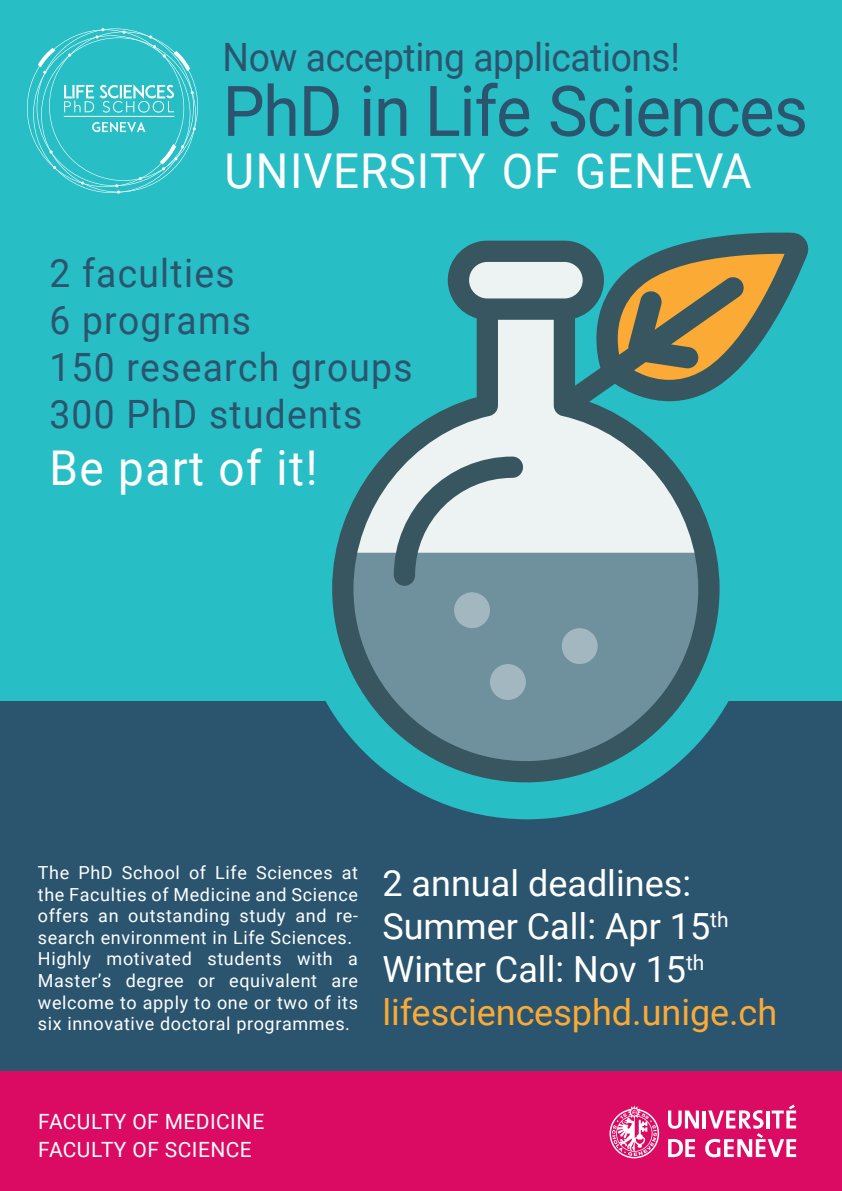
<style>
.page{position:relative;width:842px;height:1191px;background:#28bec6}
.page>*{position:absolute;margin:0;border:0;box-sizing:border-box;transform-origin:0 0}
.t1{font:70px "Roboto";letter-spacing:-.015em;color:#2b556f;scale:.95 1}
.t2{font:48px "Roboto";letter-spacing:.02em;color:#fff;scale:.95 1}
.t3{font:39px/46.8px "Roboto";letter-spacing:.035em;color:#2b556f;scale:.95 1}
.t4{font:39px "Roboto";letter-spacing:-.01em;color:#2b556f;scale:.95 1}
.t5{font:36px/43.1px "Roboto";color:#fff}
.t6{font:21px/28.5px "Roboto";letter-spacing:.02em;color:#fff}
.t7{font:18px/21.6px "Roboto";letter-spacing:.035em;color:#fff}
.s1{color:#faaa36}
</style>
<div class="page">
<div style="left:0;top:702px;width:842px;height:489px;background:#2b556f"></div>
<div style="left:296px;top:357px;width:462px;height:462px;background:#28bec6;border-radius:50%"></div>
<div style="left:0;top:1071px;width:842px;height:120px;background:#db0a62"></div>
<svg style="left:609px;top:1105px;width:50px;height:53px"></svg>
<svg style="left:668px;top:1110px;width:31px;height:18px"></svg>
<hr style="left:703px;top:1110px;width:3px;height:18px;background:#fff">
<svg style="left:668px;top:1139px;width:27px;height:18px"></svg>
<svg style="left:705px;top:1104px;width:91px;height:53px"></svg>
<svg style="left:27px;top:28px;width:171px;height:166px"></svg>
<svg style="left:332px;top:241px;width:387px;height:541px"></svg>
<svg style="left:394px;top:456px;width:129px;height:130px;background:#a5b6bc"></svg>
<svg style="left:556px;top:232px;width:252px;height:182px"></svg>
<h3 class="t4" style="left:223px;top:30px;width:483px">Now accepting applications!</h3>
<h1 class="t1" style="left:223px;top:62px;width:618px">PhD in Life Sciences</h1>
<h2 class="t2" style="left:225px;top:138px;width:556px">UNIVERSITY OF GENEVA</h2>
<h3 class="t3" style="left:49px;top:249px;width:384px">2 faculties<br>6 programs<br>150 research groups<br>300 PhD students</h3>
<h2 class="t2" style="left:49px;top:435px;width:284px">Be part of it!</h2>
<p class="t7" style="left:38px;top:861px;width:322px">The PhD School of Life Sciences at the Faculties of Medicine and Science offers an outstanding study and re&shy;search environment in Life Sciences.<br>Highly motivated students with a Master’s degree or equivalent are welcome to apply to one or two of its six innovative doctoral programmes.</p>
<h3 class="t5" style="left:382px;top:860px;width:396px">2 annual deadlines:<br>Summer Call: Apr 15<sup>th<br></sup>Winter Call: Nov 15<sup>th </sup><span class="s1">lifesciencesphd.unige.ch</span></h3>
<p class="t6" style="left:38px;top:1106px;width:228px">FACULTY OF MEDICINE<br>FACULTY OF SCIENCE</p>
</div>
